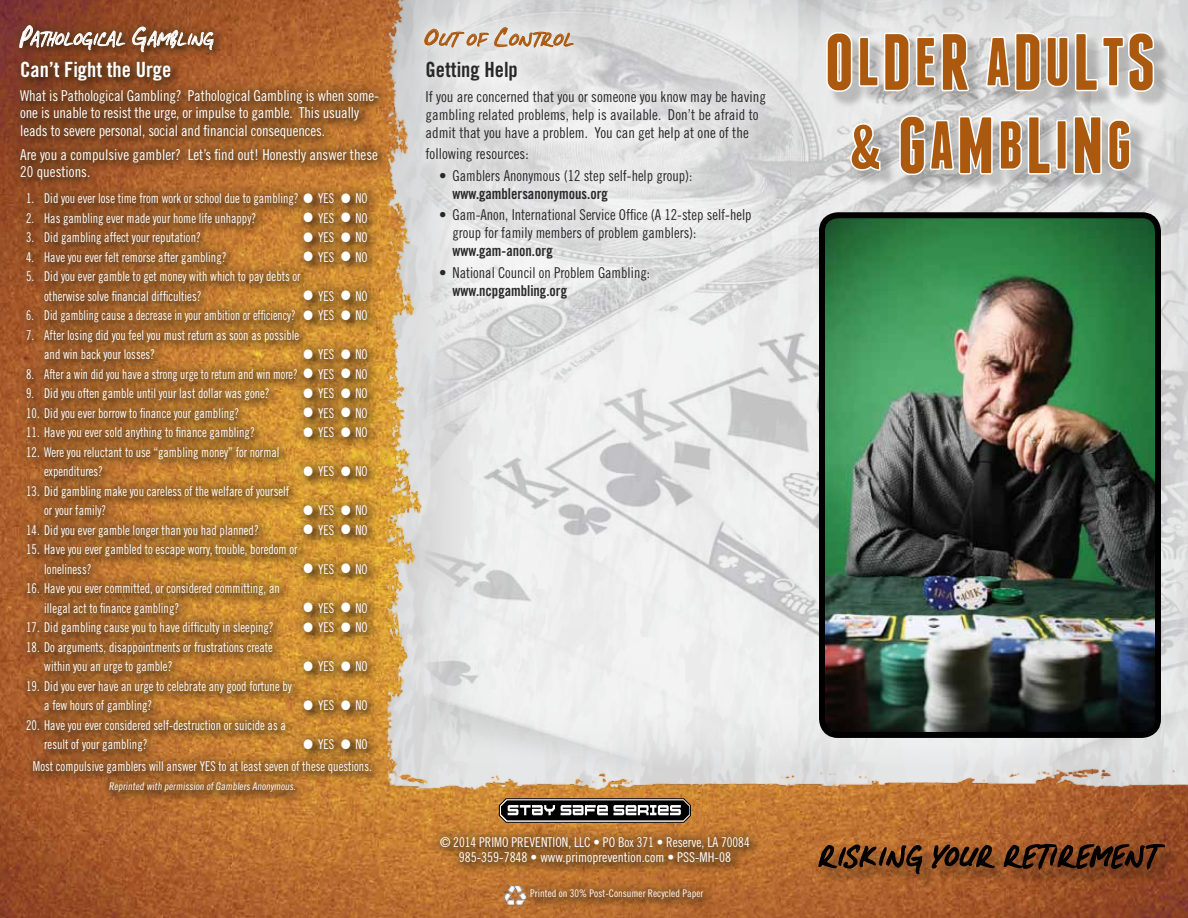
<style>
.page{position:relative;width:1188px;height:918px;background:#fff}
.page>*{position:absolute;margin:0;border:0;box-sizing:border-box;transform-origin:0 0}
.t1{font:700 79.5px/83.2px "Franchise";color:#aa590f}
.t2{font:27px "Dirty Darren";letter-spacing:.05em;color:#000;scale:.96 1}
.t3{font:21px "Trade Gothic Bold Cond Twenty";color:#fff}
.t4{font:21px "Trade Gothic Bold Cond Twenty";color:#292829}
.t5{font:16.8px "Dirty Darren";color:#fff}
.t6{font:16.8px "Dirty Darren";letter-spacing:.03em;color:#aa590f;scale:1.09 1}
.t7{font:15px/17.2px "Trade Gothic Cond Eighteen";letter-spacing:-.01em;color:#fff}
.t8{font:15px/18px "Trade Gothic Cond Eighteen";color:#292829}
.t9{font:15px/18px "Trade Gothic Cond Eighteen";color:#292829;scale:.96 1}
.t10{font:15px "Trade Gothic Bold Cond Twenty";color:#292829;scale:.96 1}
.t11{font:13.5px/19.5px "Trade Gothic Cond Eighteen";color:#fff;scale:.9 1}
.t12{font:13.5px/15px "Trade Gothic Cond Eighteen";color:#fff;text-align:center;scale:.96 1}
.t13{font:13.5px "Trade Gothic Cond Eighteen";color:#fff;scale:.86 1}
.t14{font:10.5px "Trade Gothic Cond Eighteen";color:#fff}
.s1{font-size:24px}
.s2{font-size:27px}
.s3{font-family:"Trade Gothic Bold Cond Twenty"}
.s4{font-size:67.5px}
.s5{font-family:"Trade Gothic Bold Cond Twenty";font-weight:400;font-size:60px}
</style>
<div class="page">
<img style="left:0;top:0;width:1188px;height:910px">
<img style="left:419px;top:0;width:769px;height:769px">
<div style="left:7px;top:13px;width:384px;height:791px;background:#60411e;opacity:.7"></div>
<svg style="left:19px;top:25px;width:106px;height:33px;background:#8f6049"></svg>
<svg style="left:132px;top:26px;width:82px;height:26px;background:#9c7257"></svg>
<svg style="left:407px;top:10px;width:376px;height:306px;background:#e0e0e1"></svg>
<svg style="left:424px;top:27px;width:150px;height:24px;background:#d7c8b9"></svg>
<svg style="left:499px;top:798px;width:192px;height:25px"></svg>
<div style="left:428px;top:825px;width:333px;height:86px;background:#60411e;opacity:.7"></div>
<img style="left:504px;top:885px;width:23px;height:23px">
<div style="left:828px;top:35px;width:343px;height:157px;background:#000;opacity:.2"></div>
<svg style="left:824px;top:30px;width:332px;height:147px"></svg>
<div style="left:821px;top:846px;width:360px;height:45px;background:#000;opacity:.2"></div>
<svg style="left:818px;top:843px;width:105px;height:32px;background:#7b481f"></svg>
<svg style="left:931px;top:844px;width:65px;height:30px;background:#72401c"></svg>
<svg style="left:1003px;top:843px;width:163px;height:36px;background:#6c381b"></svg>
<img style="left:822px;top:215px;width:336px;height:519px">
<div style="left:819px;top:212px;width:342px;height:526px;border:6px solid #000;border-radius:16px"></div>
<p class="t5" style="left:20px;top:29px;width:196px"><span class="s1">P</span>athological <span class="s1">G</span>ambling</p>
<h3 class="t3" style="left:20px;top:57px;width:153px">Can’t Fight the Urge</h3>
<p class="t7" style="left:20px;top:87px;width:360px">What is Pathological Gambling? Pathological Gambling is when some&shy;one is unable to resist the urge, or impulse to gamble. This usually leads to severe personal, social and financial consequences.</p>
<p class="t7" style="left:20px;top:145px;width:359px">Are you a compulsive gambler? Let’s find out! Honestly answer these<br>20 questions.</p>
<p class="t11" style="left:26px;top:188px;width:381px">1. Did you ever lose time from work or school due to gambling? <span class="s2">•</span> YES <span class="s2">•</span> NO</p>
<p class="t11" style="left:26px;top:208px;width:257px">2. Has gambling ever made your home life unhappy?</p>
<p class="t11" style="left:302px;top:208px;width:74px"><span class="s2">•</span> YES <span class="s2">•</span> NO</p>
<p class="t11" style="left:26px;top:227px;width:195px">3. Did gambling affect your reputation?</p>
<p class="t11" style="left:302px;top:227px;width:74px"><span class="s2">•</span> YES <span class="s2">•</span> NO</p>
<p class="t11" style="left:26px;top:247px;width:224px">4. Have you ever felt remorse after gambling?</p>
<p class="t11" style="left:302px;top:247px;width:74px"><span class="s2">•</span> YES <span class="s2">•</span> NO</p>
<p class="t11" style="left:44px;top:266px;width:286px;text-indent:-18px">5. Did you ever gamble to get money with which to pay debts or otherwise solve financial difficulties?</p>
<p class="t11" style="left:302px;top:286px;width:74px"><span class="s2">•</span> YES <span class="s2">•</span> NO</p>
<p class="t13" style="left:26px;top:307px;width:399px">6. Did gambling cause a decrease in your ambition or efficiency? <span class="s2">•</span> YES <span class="s2">•</span> NO</p>
<p class="t11" style="left:44px;top:325px;width:285px;text-indent:-18px">7. After losing did you feel you must return as soon as possible and win back your losses?</p>
<p class="t11" style="left:302px;top:344px;width:74px"><span class="s2">•</span> YES <span class="s2">•</span> NO</p>
<p class="t11" style="left:26px;top:364px;width:381px">8. After a win did you have a strong urge to return and win more? <span class="s2">•</span> YES <span class="s2">•</span> NO</p>
<p class="t11" style="left:26px;top:383px;width:381px">9. Did you often gamble until your last dollar was gone? <span class="s2">•</span> YES <span class="s2">•</span> NO</p>
<p class="t11" style="left:26px;top:403px;width:238px">10. Did you ever borrow to finance your gambling?</p>
<p class="t11" style="left:302px;top:403px;width:74px"><span class="s2">•</span> YES <span class="s2">•</span> NO</p>
<p class="t11" style="left:26px;top:422px;width:255px">11. Have you ever sold anything to finance gambling?</p>
<p class="t11" style="left:302px;top:422px;width:74px"><span class="s2">•</span> YES <span class="s2">•</span> NO</p>
<p class="t11" style="left:44px;top:442px;width:263px;text-indent:-18px">12. Were you reluctant to use “gambling money” for normal expenditures?</p>
<p class="t11" style="left:302px;top:461px;width:74px"><span class="s2">•</span> YES <span class="s2">•</span> NO</p>
<p class="t11" style="left:44px;top:481px;width:274px;text-indent:-18px">13. Did gambling make you careless of the welfare of yourself or your family?</p>
<p class="t11" style="left:302px;top:500px;width:74px"><span class="s2">•</span> YES <span class="s2">•</span> NO</p>
<p class="t11" style="left:26px;top:520px;width:260px">14. Did you ever gamble longer than you had planned?</p>
<p class="t11" style="left:302px;top:520px;width:74px"><span class="s2">•</span> YES <span class="s2">•</span> NO</p>
<p class="t11" style="left:44px;top:539px;width:283px;text-indent:-18px">15. Have you ever gambled to escape worry, trouble, boredom or loneliness?</p>
<p class="t11" style="left:302px;top:559px;width:74px"><span class="s2">•</span> YES <span class="s2">•</span> NO</p>
<p class="t11" style="left:44px;top:578px;width:263px;text-indent:-18px">16. Have you ever committed, or considered committing, an illegal act to finance gambling?</p>
<p class="t11" style="left:302px;top:598px;width:74px"><span class="s2">•</span> YES <span class="s2">•</span> NO</p>
<p class="t11" style="left:26px;top:617px;width:381px">17. Did gambling cause you to have difficulty in sleeping? <span class="s2">•</span> YES <span class="s2">•</span> NO</p>
<p class="t11" style="left:44px;top:637px;width:256px;text-indent:-18px">18. Do arguments, disappointments or frustrations create within you an urge to gamble?</p>
<p class="t11" style="left:302px;top:656px;width:74px"><span class="s2">•</span> YES <span class="s2">•</span> NO</p>
<p class="t11" style="left:44px;top:676px;width:277px;text-indent:-18px">19. Did you ever have an urge to celebrate any good fortune by a few hours of gambling?</p>
<p class="t11" style="left:302px;top:695px;width:74px"><span class="s2">•</span> YES <span class="s2">•</span> NO</p>
<p class="t11" style="left:44px;top:715px;width:270px;text-indent:-18px">20. Have you ever considered self-destruction or suicide as a result of your gambling?</p>
<p class="t11" style="left:33px;top:733px;width:378px;line-height:21.8px;text-indent:269px"><span class="s2">•</span> YES <span class="s2">•</span> NO<br>Most compulsive gamblers will answer YES to at least seven of these questions.</p>
<p class="t14" style="left:109px;top:781px;width:190px">Reprinted with permission of Gamblers Anonymous.</p>
<p class="t6" style="left:426px;top:30px;width:139px"><span class="s1">O</span>ut of <span class="s1">C</span>ontrol</p>
<h3 class="t4" style="left:426px;top:57px;width:94px">Getting Help</h3>
<p class="t8" style="left:426px;top:88px;width:342px">If you are concerned that you or someone you know may be having gambling related problems, help is available. Don’t be afraid to admit that you have a problem. You can get help at one of the</p>
<p class="t8" style="left:426px;top:145px;width:105px">following resources:</p>
<p class="t9" style="left:439px;top:166px;width:265px"><span class="s3">•</span> Gamblers Anonymous (12 step self-help group):</p>
<p class="t10" style="left:453px;top:184px;width:163px">www.gamblersanonymous.org</p>
<p class="t9" style="left:453px;top:206px;width:313px;text-indent:-14px"><span class="s3">•</span> Gam-Anon, International Service Office (A 12-step self-help group for family members of problem gamblers):</p>
<p class="t10" style="left:453px;top:242px;width:106px">www.gam-anon.org</p>
<p class="t9" style="left:439px;top:263px;width:221px"><span class="s3">•</span> National Council on Problem Gambling:</p>
<p class="t10" style="left:453px;top:281px;width:121px">www.ncpgambling.org</p>
<p class="t12" style="left:440px;top:834px;width:324px">© 2014 PRIMO PREVENTION, LLC • PO Box 371 • Reserve, LA 70084<br>985-359-7848 • www.primoprevention.com • PSS-MH-08</p>
<p class="t14" style="left:530px;top:887px;width:175px">Printed on 30% Post-Consumer Recycled Paper</p>
<h1 class="t1" style="left:825px;top:20px;width:332px">O<span class="s4">L</span>D<span class="s4">E</span>R <span class="s4">A</span>D<span class="s4">U</span>L<span class="s4">T</span>S <span class="s5">&amp;</span> G<span class="s4">A</span>m<span class="s4">B</span>l<span class="s4">I</span>n<span class="s4">G</span></h1>
<h2 class="t2" style="left:820px;top:841px;width:353px">RISKING YOUR RETIREMENT</h2>
</div>
